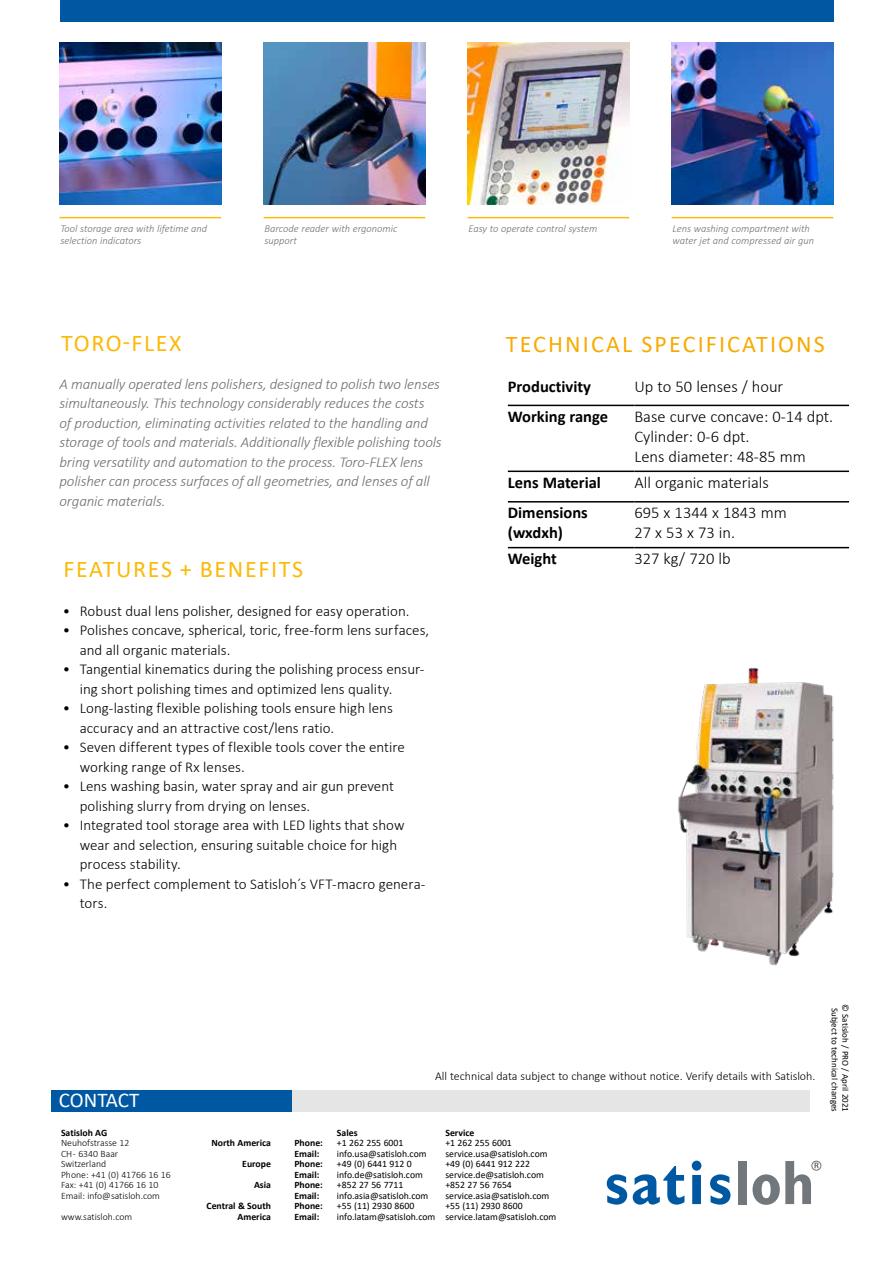
<style>
.page{position:relative;width:893px;height:1263px;background:#fff}
.page>*{position:absolute;margin:0;border:0;box-sizing:border-box;transform-origin:0 0}
.t1{font:24px "Calibri";letter-spacing:.07em;color:#fbba07}
.t2{font:24px "Calibri";letter-spacing:.09em;color:#f8aa00}
.t3{font:21px "Calibri";letter-spacing:-.005em;color:#fff}
.t4{font:300 16.5px/19.8px "Calibri";color:#000}
.t5{font:700 16.5px/19.8px "Calibri";color:#000}
.t6{font:300 15px/19.5px "Calibri";color:#000}
.t7{font:italic 300 15px/19.5px "Calibri";letter-spacing:-.01em;color:#706f6f}
.t8{font:300 12px "Calibri";color:#000}
.t9{font:italic 300 10.5px/12.6px "Calibri";color:#706f6f}
.t10{font:9.75px "Calibri";color:#000}
.t11{font:300 9.75px/10.5px "Calibri";color:#000}
.t12{font:700 9.75px/21px "Calibri";color:#000;text-align:right}
.t13{font:9px/10.8px "Calibri";color:#000;text-align:center}
</style>
<div class="page">
<div style="left:60px;top:0;width:773px;height:21px;background:#0058a2"></div>
<hr style="left:60px;top:217px;width:161px;height:1px;background:#fbba07">
<div style="left:140px;top:1090px;width:670px;height:21px;background:#e5e5e5"></div>
<svg style="left:607px;top:1174px;width:20px;height:30px"></svg>
<svg style="left:633px;top:1166px;width:51px;height:38px"></svg>
<svg style="left:692px;top:1161px;width:9px;height:43px"></svg>
<svg style="left:710px;top:1174px;width:20px;height:30px"></svg>
<div style="left:738px;top:1161px;width:9px;height:43px;background:#71777a"></div>
<svg style="left:752px;top:1161px;width:67px;height:44px"></svg>
<div style="left:811px;top:1161px;width:10px;height:9px;border:1px solid #71777a;border-radius:50%"></div>
<div style="left:51px;top:1090px;width:241px;height:21px;background:#0058a2"></div>
<img style="left:60px;top:43px;width:161px;height:161px">
<img style="left:468px;top:43px;width:161px;height:161px">
<hr style="left:468px;top:217px;width:161px;height:1px;background:#fbba07">
<hr style="left:264px;top:217px;width:161px;height:1px;background:#fbba07">
<img style="left:264px;top:43px;width:161px;height:161px">
<img style="left:672px;top:43px;width:161px;height:161px">
<hr style="left:672px;top:217px;width:161px;height:1px;background:#fbba07">
<hr style="left:508px;top:405px;width:126px;height:1px;background:#000">
<hr style="left:634px;top:405px;width:215px;height:1px;background:#000">
<hr style="left:508px;top:471px;width:126px;height:1px;background:#000">
<hr style="left:634px;top:471px;width:215px;height:1px;background:#000">
<hr style="left:508px;top:501px;width:126px;height:1px;background:#000">
<hr style="left:634px;top:501px;width:215px;height:1px;background:#000">
<hr style="left:508px;top:547px;width:126px;height:1px;background:#000">
<hr style="left:634px;top:547px;width:215px;height:1px;background:#000">
<img style="left:678px;top:668px;width:156px;height:298px">
<p class="t9" style="left:60px;top:222px;width:148px">Tool storage area with lifetime and selection indicators</p>
<h1 class="t1" style="left:61px;top:327px;width:122px">TORO-FLEX</h1>
<p class="t9" style="left:264px;top:222px;width:134px">Barcode reader with ergonomic</p>
<p class="t9" style="left:468px;top:222px;width:130px">Easy to operate control system</p>
<p class="t9" style="left:264px;top:234px;width:34px">support</p>
<p class="t9" style="left:673px;top:222px;width:143px">Lens washing compartment with water jet and compressed air gun</p>
<h1 class="t2" style="left:506px;top:327px;width:321px">TECHNICAL SPECIFICATIONS</h1>
<p class="t7" style="left:60px;top:374px;width:384px">A manually operated lens polishers, designed to polish two lenses simultaneously. This technology considerably reduces the costs<br>of production, eliminating activities related to the handling and storage of tools and materials. Additionally flexible polishing tools bring versatility and automation to the process. Toro-FLEX lens polisher can process surfaces of all geometries, and lenses of all organic materials.</p>
<h1 class="t1" style="left:63px;top:553px;width:241px">FEATURES + BENEFITS</h1>
<p class="t6" style="left:63px;top:601px;width:348px">• Robust dual lens polisher, designed for easy operation.</p>
<p class="t6" style="left:80px;top:620px;width:351px;text-indent:-17px">• Polishes concave, spherical, toric, free-form lens surfaces, and all organic materials.</p>
<p class="t6" style="left:80px;top:659px;width:346px;text-indent:-17px">• Tangential kinematics during the polishing process ensur&shy;ing short polishing times and optimized lens quality.</p>
<p class="t6" style="left:80px;top:698px;width:315px;text-indent:-17px">• Long-lasting flexible polishing tools ensure high lens accuracy and an attractive cost/lens ratio.</p>
<p class="t6" style="left:80px;top:737px;width:327px;text-indent:-17px">• Seven different types of flexible tools cover the entire working range of Rx lenses.</p>
<p class="t6" style="left:80px;top:776px;width:316px;text-indent:-17px">• Lens washing basin, water spray and air gun prevent polishing slurry from drying on lenses.</p>
<p class="t6" style="left:80px;top:815px;width:326px;text-indent:-17px">• Integrated tool storage area with LED lights that show wear and selection, ensuring suitable choice for high process stability.</p>
<p class="t6" style="left:80px;top:874px;width:347px;text-indent:-17px">• The perfect complement to Satisloh´s VFT-macro genera&shy;tors.</p>
<p class="t5" style="left:508px;top:377px;width:85px">Productivity</p>
<p class="t4" style="left:634px;top:377px;width:150px">Up to 50 lenses / hour</p>
<p class="t5" style="left:508px;top:406px;width:102px">Working range</p>
<p class="t4" style="left:634px;top:406px;width:200px">Base curve concave: 0-14 dpt.<br>Cylinder: 0-6 dpt.<br>Lens diameter: 48-85 mm</p>
<p class="t5" style="left:508px;top:472px;width:95px">Lens Material</p>
<p class="t4" style="left:634px;top:472px;width:136px">All organic materials</p>
<p class="t5" style="left:508px;top:503px;width:81px">Dimensions (wxdxh)</p>
<p class="t4" style="left:634px;top:503px;width:154px">695 x 1344 x 1843 mm<br>27 x 53 x 73 in.</p>
<p class="t5" style="left:508px;top:549px;width:50px">Weight</p>
<p class="t4" style="left:634px;top:549px;width:98px">327 kg/ 720 lb</p>
<h2 class="t3" style="left:59px;top:1086px;width:82px">CONTACT</h2>
<p class="t12" style="left:61px;top:1122px;width:48px">Satisloh AG</p>
<p class="t11" style="left:61px;top:1138px;width:111px">Neuhofstrasse 12<br>CH - 6340 Baar<br>Switzerland<br>Phone: +41 (0) 41766 16 16<br>Fax: +41 (0) 41766 16 10<br>Email: info@satisloh.com</p>
<p class="t11" style="left:61px;top:1211px;width:73px">www.satisloh.com</p>
<p class="t12" style="left:207px;top:1132px;width:66px">North America<br>Europe<br>Asia<br>Central &amp; South</p>
<p class="t12" style="left:238px;top:1206px;width:35px">America</p>
<p class="t8" style="left:435px;top:1069px;width:382px">All technical data subject to change without notice. Verify details with Satisloh.</p>
<p class="t12" style="left:337px;top:1122px;width:22px">Sales</p>
<p class="t12" style="left:445px;top:1122px;width:31px">Service</p>
<p class="t12" style="left:294px;top:1132px;width:30px">Phone:</p>
<p class="t10" style="left:337px;top:1136px;width:68px">+1 262 255 6001</p>
<p class="t10" style="left:445px;top:1136px;width:68px">+1 262 255 6001</p>
<p class="t12" style="left:294px;top:1143px;width:26px">Email:</p>
<p class="t10" style="left:337px;top:1146px;width:91px">info.usa@satisloh.com</p>
<p class="t10" style="left:445px;top:1146px;width:104px">service.usa@satisloh.com</p>
<p class="t12" style="left:294px;top:1153px;width:30px">Phone:</p>
<p class="t10" style="left:337px;top:1157px;width:76px">+49 (0) 6441 912 0</p>
<p class="t10" style="left:445px;top:1157px;width:86px">+49 (0) 6441 912 222</p>
<p class="t12" style="left:294px;top:1164px;width:26px">Email:</p>
<p class="t10" style="left:337px;top:1167px;width:88px">info.de@satisloh.com</p>
<p class="t10" style="left:445px;top:1167px;width:100px">service.de@satisloh.com</p>
<p class="t12" style="left:294px;top:1174px;width:30px">Phone:</p>
<p class="t10" style="left:337px;top:1178px;width:68px">+852 27 56 7711</p>
<p class="t10" style="left:445px;top:1178px;width:68px">+852 27 56 7654</p>
<p class="t12" style="left:294px;top:1185px;width:26px">Email:</p>
<p class="t10" style="left:337px;top:1188px;width:93px">info.asia@satisloh.com</p>
<p class="t10" style="left:445px;top:1188px;width:105px">service.asia@satisloh.com</p>
<p class="t12" style="left:294px;top:1195px;width:30px">Phone:</p>
<p class="t10" style="left:337px;top:1199px;width:79px">+55 (11) 2930 8600</p>
<p class="t10" style="left:445px;top:1199px;width:79px">+55 (11) 2930 8600</p>
<p class="t12" style="left:294px;top:1206px;width:26px">Email:</p>
<p class="t10" style="left:337px;top:1209px;width:221px">info.latam@satisloh.com service.latam@satisloh.com</p>
<p class="t13" style="left:851px;top:1004px;width:109px;rotate:90deg">© Satisloh / PRO / April 2021<br>Subject to technical changes</p>
</div>
